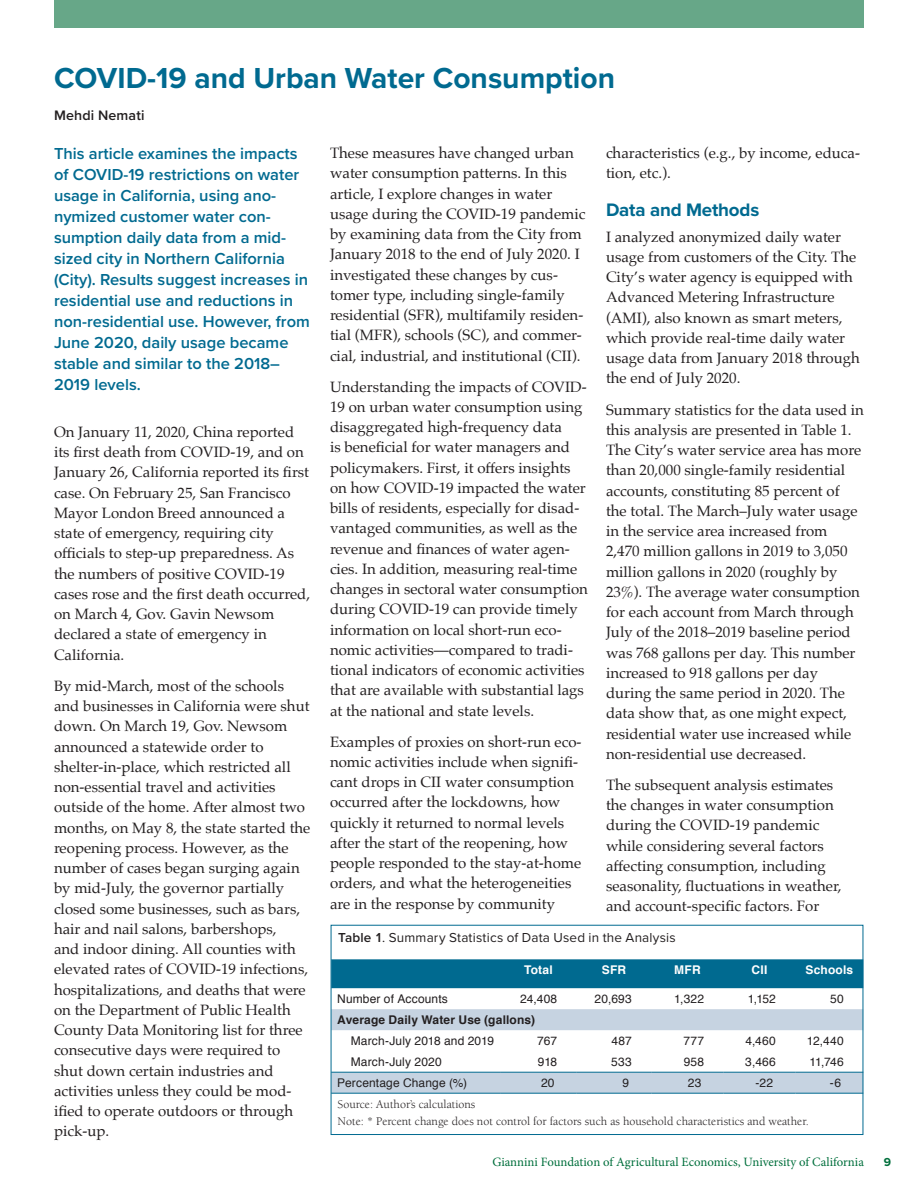
<style>
.page{position:relative;width:918px;height:1188px;background:#fff}
.page>*{position:absolute;margin:0;border:0;box-sizing:border-box;transform-origin:0 0}
.t1{font:700 30px "Proxima Nova";color:#006a90}
.t2{font:700 18.75px "Proxima Nova";letter-spacing:-.01em;color:#006a90}
.t3{font:600 16.5px/21px "Proxima Nova";color:#006a90}
.t4{font:15px/20.2px "Palatino";color:#231f20}
.t5{font:600 14.25px "Proxima Nova";letter-spacing:.01em;color:#231f20}
.t6{font:13.5px "Proxima Nova";letter-spacing:.01em;color:#231f20}
.t7{font:12.75px "Minion Pro";color:#006f3c}
.t8{font:12px "Helvetica";letter-spacing:.015em;color:#231f20}
.t9{font:12px/17.1px "Berkeley Std";color:#231f20}
.t10{font:700 12px "Helvetica";letter-spacing:.015em;color:#231f20}
.t11{font:700 12px "Helvetica";letter-spacing:.015em;color:#fff}
.t12{font:700 12px "Proxima Nova";color:#006f3c}
.s1{font-weight:600}
</style>
<div class="page">
<div style="left:54px;top:0;width:810px;height:28px;background:#67a788"></div>
<div style="left:333px;top:959px;width:528px;height:29px;background:#006a90"></div>
<svg style="left:333px;top:1009px;width:528px;height:84px"></svg>
<hr style="left:331px;top:1072px;width:169px;height:1px;background:#006a90">
<hr style="left:500px;top:1072px;width:77px;height:1px;background:#006a90">
<hr style="left:577px;top:1072px;width:74px;height:1px;background:#006a90">
<hr style="left:651px;top:1072px;width:73px;height:1px;background:#006a90">
<hr style="left:724px;top:1072px;width:71px;height:1px;background:#006a90">
<hr style="left:795px;top:1072px;width:68px;height:1px;background:#006a90">
<hr style="left:331px;top:1093px;width:169px;height:1px;background:#006a90">
<hr style="left:500px;top:1093px;width:77px;height:1px;background:#006a90">
<hr style="left:577px;top:1093px;width:74px;height:1px;background:#006a90">
<hr style="left:651px;top:1093px;width:73px;height:1px;background:#006a90">
<hr style="left:724px;top:1093px;width:71px;height:1px;background:#006a90">
<hr style="left:795px;top:1093px;width:68px;height:1px;background:#006a90">
<div style="left:331px;top:925px;width:532px;height:210px;border:1px solid #006a90"></div>
<h1 class="t1" style="left:54px;top:56px;width:563px">COVID-19 and Urban Water Consumption</h1>
<p class="t5" style="left:54px;top:105px;width:92px">Mehdi Nemati</p>
<p class="t3" style="left:54px;top:142px;width:257px">This article examines the impacts of COVID-19 restrictions on water usage in California, using ano&shy;nymized customer water con&shy;sumption daily data from a mid&shy;sized city in Northern California (City). Results suggest increases in residential use and reductions in non-residential use. However, from<br>June 2020, daily usage became stable and similar to the 2018–<br>2019 levels.</p>
<p class="t4" style="left:54px;top:422px;width:258px">On January 11, 2020, China reported its first death from COVID-19, and on January 26, California reported its first case. On February 25, San Francisco Mayor London Breed announced a state of emergency, requiring city officials to step-up preparedness. As the numbers of positive COVID-19 cases rose and the first death occurred, on March 4, Gov. Gavin Newsom declared a state of emergency in California.</p>
<p class="t4" style="left:54px;top:675px;width:258px">By mid-March, most of the schools and businesses in California were shut down. On March 19, Gov. Newsom announced a statewide order to shelter-in-place, which restricted all non-essential travel and activities outside of the home. After almost two months, on May 8, the state started the reopening process. However, as the number of cases began surging again by mid-July, the governor partially closed some businesses, such as bars, hair and nail salons, barbershops,<br>and indoor dining. All counties with elevated rates of COVID-19 infections, hospitalizations, and deaths that were on the Department of Public Health County Data Monitoring list for three consecutive days were required to shut down certain industries and activities unless they could be mod&shy;ified to operate outdoors or through pick-up.</p>
<p class="t4" style="left:330px;top:143px;width:257px">These measures have changed urban water consumption patterns. In this article, I explore changes in water usage during the COVID-19 pandemic by examining data from the City from January 2018 to the end of July 2020. I investigated these changes by cus&shy;tomer type, including single-family residential (SFR), multifamily residen&shy;tial (MFR), schools (SC), and commer&shy;cial, industrial, and institutional (CII).</p>
<p class="t4" style="left:330px;top:376px;width:259px">Understanding the impacts of COVID-19 on urban water consumption using disaggregated high-frequency data<br>is beneficial for water managers and policymakers. First, it offers insights on how COVID-19 impacted the water bills of residents, especially for disad&shy;vantaged communities, as well as the revenue and finances of water agen&shy;cies. In addition, measuring real-time changes in sectoral water consumption during COVID-19 can provide timely information on local short-run eco&shy;nomic activities—compared to tradi&shy;tional indicators of economic activities that are available with substantial lags at the national and state levels.</p>
<p class="t4" style="left:330px;top:731px;width:253px">Examples of proxies on short-run eco&shy;nomic activities include when signifi&shy;cant drops in CII water consumption occurred after the lockdowns, how quickly it returned to normal levels after the start of the reopening, how people responded to the stay-at-home orders, and what the heterogeneities are in the response by community</p>
<p class="t4" style="left:606px;top:143px;width:256px">characteristics (e.g., by income, educa&shy;tion, etc.).</p>
<p class="t2" style="left:606px;top:196px;width:155px">Data and Methods</p>
<p class="t4" style="left:606px;top:226px;width:255px">I analyzed anonymized daily water usage from customers of the City. The City’s water agency is equipped with Advanced Metering Infrastructure (AMI), also known as smart meters, which provide real-time daily water usage data from January 2018 through the end of July 2020.</p>
<p class="t4" style="left:606px;top:399px;width:259px">Summary statistics for the data used in this analysis are presented in Table 1.<br>The City’s water service area has more than 20,000 single-family residential accounts, constituting 85 percent of the total. The March–July water usage in the service area increased from 2,470 million gallons in 2019 to 3,050 million gallons in 2020 (roughly by 23%). The average water consumption for each account from March through July of the 2018–2019 baseline period was 768 gallons per day. This number increased to 918 gallons per day during the same period in 2020. The data show that, as one might expect, residential water use increased while non-residential use decreased.</p>
<p class="t4" style="left:606px;top:775px;width:237px">The subsequent analysis estimates the changes in water consumption during the COVID-19 pandemic while considering several factors affecting consumption, including seasonality, fluctuations in weather, and account-specific factors. For</p>
<p class="t6" style="left:338px;top:927px;width:339px"><span class="s1">Table 1</span>. Summary Statistics of Data Used in the Analysis</p>
<p class="t11" style="left:524px;top:960px;width:30px">Total</p>
<p class="t11" style="left:602px;top:960px;width:26px">SFR</p>
<p class="t11" style="left:674px;top:960px;width:28px">MFR</p>
<p class="t11" style="left:752px;top:960px;width:17px">CII</p>
<p class="t11" style="left:805px;top:960px;width:49px">Schools</p>
<p class="t8" style="left:337px;top:990px;width:112px">Number of Accounts</p>
<p class="t8" style="left:520px;top:990px;width:39px">24,408</p>
<p class="t8" style="left:595px;top:990px;width:39px">20,693</p>
<p class="t8" style="left:674px;top:990px;width:31px">1,322</p>
<p class="t8" style="left:748px;top:990px;width:30px">1,152</p>
<p class="t8" style="left:830px;top:990px;width:15px">50</p>
<p class="t10" style="left:337px;top:1010px;width:199px">Average Daily Water Use (gallons)</p>
<p class="t8" style="left:351px;top:1032px;width:145px">March-July 2018 and 2019</p>
<p class="t8" style="left:537px;top:1032px;width:22px">767</p>
<p class="t8" style="left:612px;top:1032px;width:22px">487</p>
<p class="t8" style="left:684px;top:1032px;width:22px">777</p>
<p class="t8" style="left:745px;top:1032px;width:32px">4,460</p>
<p class="t8" style="left:807px;top:1032px;width:38px">12,440</p>
<p class="t8" style="left:351px;top:1053px;width:92px">March-July 2020</p>
<p class="t8" style="left:538px;top:1053px;width:21px">918</p>
<p class="t8" style="left:611px;top:1053px;width:22px">533</p>
<p class="t8" style="left:684px;top:1053px;width:22px">958</p>
<p class="t8" style="left:745px;top:1053px;width:32px">3,466</p>
<p class="t8" style="left:810px;top:1053px;width:36px">11,746</p>
<p class="t8" style="left:337px;top:1074px;width:131px">Percentage Change (%)</p>
<p class="t8" style="left:541px;top:1074px;width:15px">20</p>
<p class="t8" style="left:622px;top:1074px;width:8px">9</p>
<p class="t8" style="left:688px;top:1074px;width:15px">23</p>
<p class="t8" style="left:756px;top:1074px;width:19px">-22</p>
<p class="t8" style="left:830px;top:1074px;width:13px">-6</p>
<p class="t9" style="left:338px;top:1095px;width:473px">Source: Author’s calculations<br>Note: * Percent change does not control for factors such as household characteristics and weather.</p>
<p class="t7" style="left:492px;top:1153px;width:373px">Giannini Foundation of Agricultural Economics, University of California</p>
<p class="t12" style="left:884px;top:1153px;width:9px">9</p>
</div>
